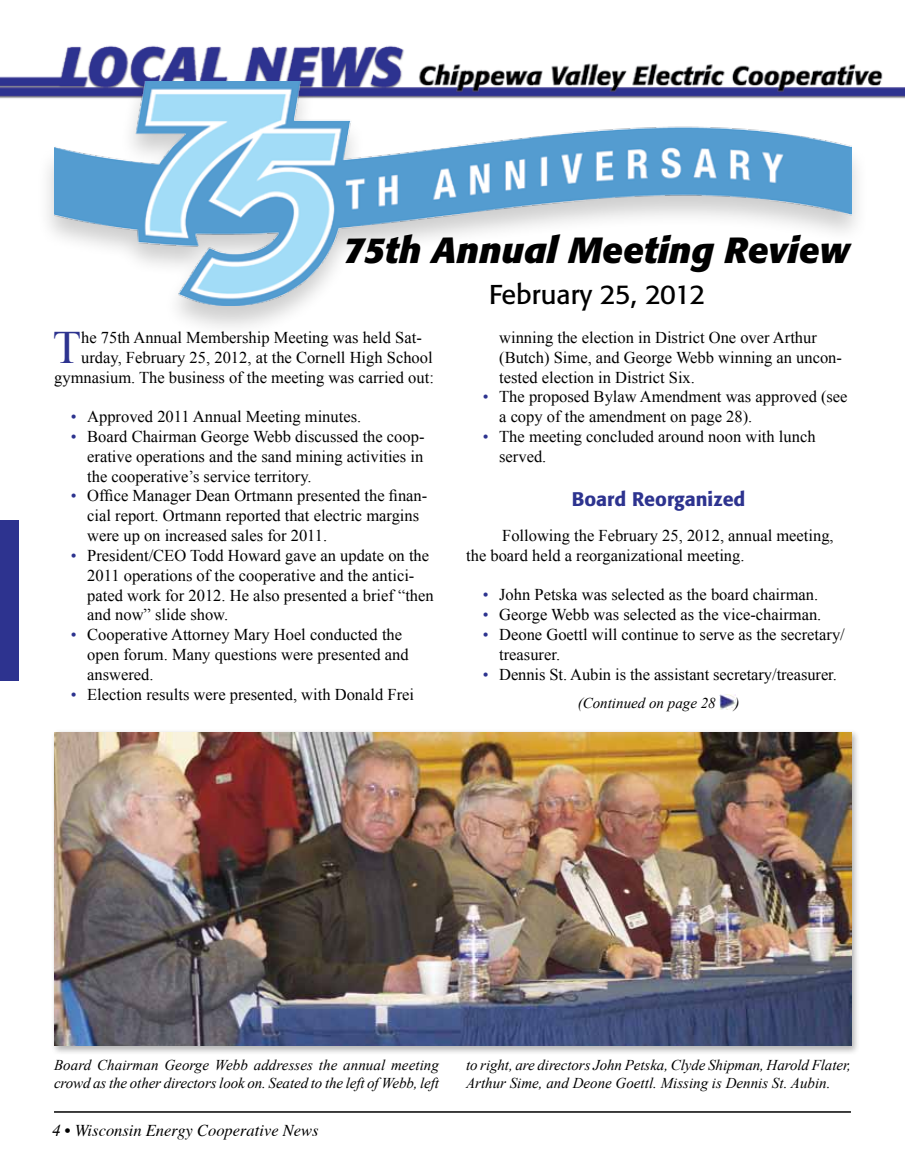
<style>
.page{position:relative;width:905px;height:1175px;background:#fff}
.page>*{position:absolute;margin:0;border:0;box-sizing:border-box;transform-origin:0 0}
.t1{font:46.35px "Times New Roman";color:#2d338f}
.t2{font:italic 700 36px "Formata";color:#000}
.t3{font:27px "Formata";color:#000}
.t4{font:500 19.5px "Formata";color:#2d338f}
.t5{font:16.5px/19.8px "Times New Roman";color:#000}
.t6{font:italic 16.5px "Times";color:#000}
.t7{font:italic 15px/18px "Times New Roman";letter-spacing:-.005em;color:#000}
.s1{color:#2d338f}
</style>
<div class="page">
<img style="left:719px;top:694px;width:16px;height:16px">
<hr style="left:54px;top:1111px;width:796px;height:1px;background:#000">
<div style="left:0;top:520px;width:19px;height:160px;background:#2d338f"></div>
<img style="left:0;top:45px;width:904px;height:54px">
<div style="left:36px;top:78px;width:833px;height:261px;background:#000;opacity:.2"></div>
<img style="left:54px;top:82px;width:797px;height:224px">
<div style="left:51px;top:729px;width:809px;height:325px;background:#000;opacity:.3"></div>
<img style="left:54px;top:732px;width:797px;height:313px">
<p class="t2" style="left:343px;top:228px;width:508px">75th Annual Meeting Review</p>
<p class="t3" style="left:489px;top:278px;width:218px">February 25, 2012</p>
<p class="t1" style="left:53px;top:316px;width:30px">T</p>
<p class="t5" style="left:81px;top:327px;width:342px">he 75th Annual Membership Meeting was held Sat-</p>
<p class="t5" style="left:81px;top:347px;width:353px">urday, February 25, 2012, at the Cornell High School</p>
<p class="t5" style="left:54px;top:367px;width:381px">gymnasium. The business of the meeting was carried out:</p>
<p class="t5" style="left:71px;top:406px;width:292px"><span class="s1">•</span> Approved 2011 Annual Meeting minutes.</p>
<p class="t5" style="left:87px;top:426px;width:339px;text-align:justify;text-indent:-17px"><span class="s1">•</span> Board Chairman George Webb discussed the coop&shy;erative operations and the sand mining activities in the cooperative’s service territory.</p>
<p class="t5" style="left:87px;top:486px;width:341px;text-indent:-16px"><span class="s1">•</span> Office Manager Dean Ortmann presented the finan&shy;cial report. Ortmann reported that electric margins were up on increased sales for 2011.</p>
<p class="t5" style="left:87px;top:545px;width:348px;text-indent:-16px"><span class="s1">•</span> President/CEO Todd Howard gave an update on the 2011 operations of the cooperative and the antici&shy;pated work for 2012. He also presented a brief “then and now” slide show.</p>
<p class="t5" style="left:87px;top:624px;width:323px;text-indent:-16px"><span class="s1">•</span> Cooperative Attorney Mary Hoel conducted the open forum. Many questions were presented and answered.</p>
<p class="t5" style="left:71px;top:684px;width:345px"><span class="s1">•</span> Election results were presented, with Donald Frei</p>
<p class="t5" style="left:499px;top:327px;width:344px">winning the election in District One over Arthur (Butch) Sime, and George Webb winning an uncon&shy;tested election in District Six.</p>
<p class="t5" style="left:499px;top:387px;width:350px;text-indent:-16px"><span class="s1">•</span> The proposed Bylaw Amendment was approved (see a copy of the amendment on page 28).</p>
<p class="t5" style="left:499px;top:426px;width:318px;text-indent:-16px"><span class="s1">•</span> The meeting concluded around noon with lunch served.</p>
<p class="t4" style="left:572px;top:486px;width:175px">Board Reorganized</p>
<p class="t5" style="left:466px;top:525px;width:369px;text-indent:36px">Following the February 25, 2012, annual meeting, the board held a reorganizational meeting.</p>
<p class="t5" style="left:482px;top:585px;width:337px"><span class="s1">•</span> John Petska was selected as the board chairman.</p>
<p class="t5" style="left:482px;top:604px;width:340px"><span class="s1">•</span> George Webb was selected as the vice-chairman.</p>
<p class="t5" style="left:499px;top:624px;width:347px;text-indent:-16px"><span class="s1">•</span> Deone Goettl will continue to serve as the secretary/ treasurer.</p>
<p class="t5" style="left:482px;top:664px;width:356px"><span class="s1">•</span> Dennis St. Aubin is the assistant secretary/treasurer.</p>
<p class="t7" style="left:577px;top:693px;width:139px">(Continued on page 28</p>
<p class="t7" style="left:734px;top:693px;width:6px">)</p>
<p class="t7" style="left:54px;top:1055px;width:386px">Board Chairman George Webb addresses the annual meeting crowd as the other directors look on. Seated to the left of Webb, left</p>
<p class="t7" style="left:466px;top:1055px;width:386px">to right, are directors John Petska, Clyde Shipman, Harold Flater,<br>Arthur Sime, and Deone Goettl. Missing is Dennis St. Aubin.</p>
<p class="t6" style="left:52px;top:1116px;width:267px">4 • Wisconsin Energy Cooperative News</p>
</div>
